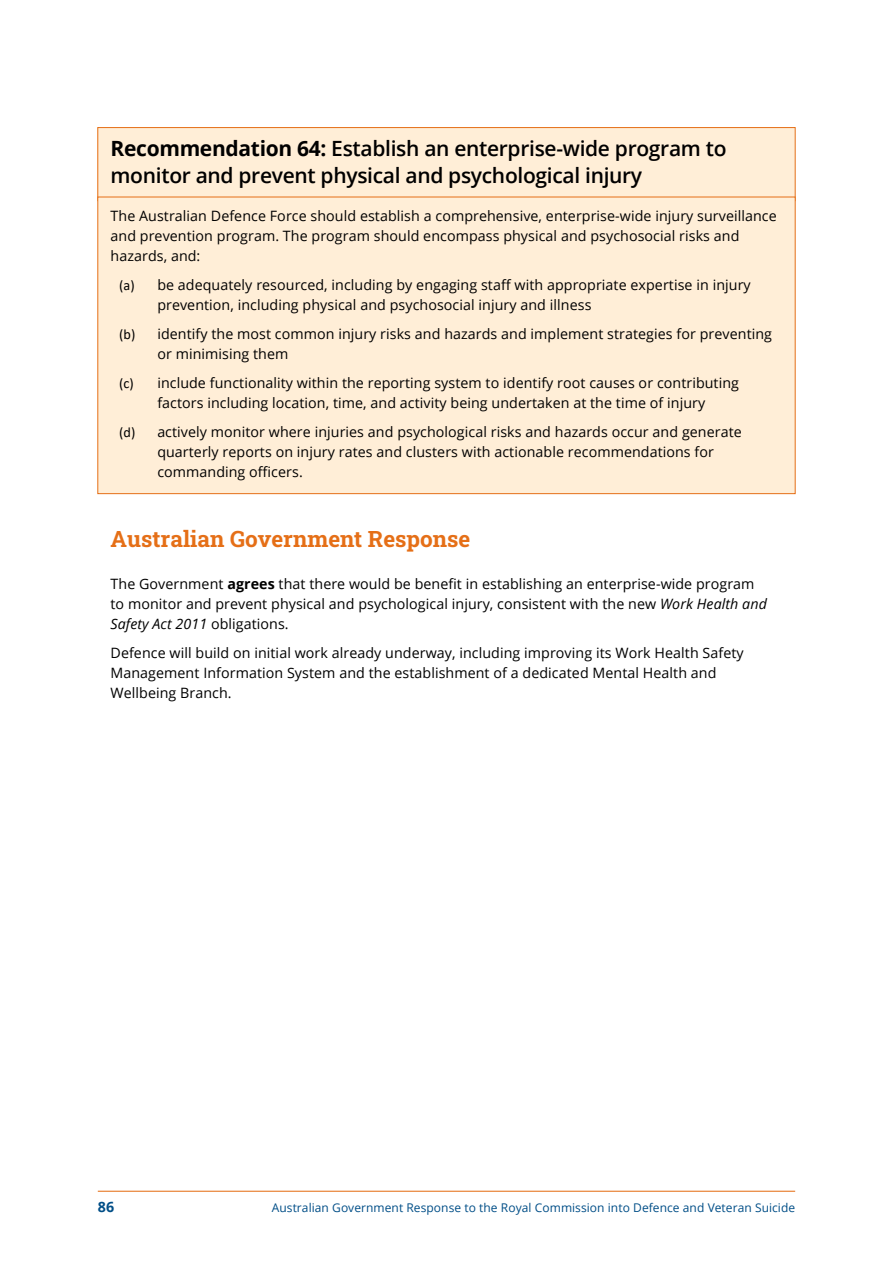
<style>
.page{position:relative;width:893px;height:1263px;background:#fff}
.page>*{position:absolute;margin:0;border:0;box-sizing:border-box;transform-origin:0 0}
.t1{font:22.5px "Roboto Slab";color:#e56f17}
.t2{font:600 21px/27px "Open Sans";letter-spacing:-.015em;color:#000}
.t3{font:14.25px/20.2px "Open Sans";letter-spacing:.005em;color:#000}
.t4{font:700 14.25px "Open Sans";color:#004e87}
.t5{font:12px "Open Sans";letter-spacing:.005em;color:#004e87}
.s1{font-weight:700}
.s2{font-family:"Calibri"}
.s3{font-style:italic}
</style>
<div class="page">
<hr style="left:98px;top:1191px;width:697px;height:1px;background:#e56f17">
<div style="left:98px;top:128px;width:697px;height:73px;background:#ffeed7"></div>
<div style="left:98px;top:127px;width:697px;height:74px;border:1px solid #e56f17"></div>
<div style="left:98px;top:197px;width:697px;height:297px;background:#ffeed7;border:1px solid #e56f17"></div>
<h2 class="t2" style="left:111px;top:135px;width:617px"><span class="s1">Recommendation 64:</span> Establish an enterprise-wide program to monitor and prevent physical and psychological injury</h2>
<p class="t3" style="left:111px;top:205px;width:668px">The Australian Defence Force should establish a comprehensive, enterprise‑wide injury surveillance and prevention program. The program should encompass physical and psychosocial risks and hazards, and:</p>
<p class="t3" style="left:157px;top:274px;width:595px;text-indent:-38px"><span class="s2">(a)</span> be adequately resourced, including by engaging staff with appropriate expertise in injury prevention, including physical and psychosocial injury and illness</p>
<p class="t3" style="left:157px;top:323px;width:616px;text-indent:-38px"><span class="s2">(b)</span> identify the most common injury risks and hazards and implement strategies for preventing or minimising them</p>
<p class="t3" style="left:119px;top:372px;width:621px;text-align:center"><span class="s2">(c)</span> include functionality within the reporting system to identify root causes or contributing factors including location, time, and activity being undertaken at the time of injury</p>
<p class="t3" style="left:157px;top:421px;width:586px;text-indent:-38px"><span class="s2">(d)</span> actively monitor where injuries and psychological risks and hazards occur and generate quarterly reports on injury rates and clusters with actionable recommendations for commanding officers.</p>
<h1 class="t1" style="left:111px;top:523px;width:361px">Australian Government Response</h1>
<p class="t3" style="left:111px;top:573px;width:658px">The Government <span class="s1">agrees</span> that there would be benefit in establishing an enterprise-wide program to monitor and prevent physical and psychological injury, consistent with the new <span class="s3">Work Health and<br>Safety Act 2011</span> obligations.</p>
<p class="t3" style="left:111px;top:642px;width:635px">Defence will build on initial work already underway, including improving its Work Health Safety<br>Management Information System and the establishment of a dedicated Mental Health and<br>Wellbeing Branch.</p>
<p class="t4" style="left:98px;top:1196px;width:18px">86</p>
<p class="t5" style="left:272px;top:1199px;width:525px">Australian Government Response to the Royal Commission into Defence and Veteran Suicide</p>
</div>
